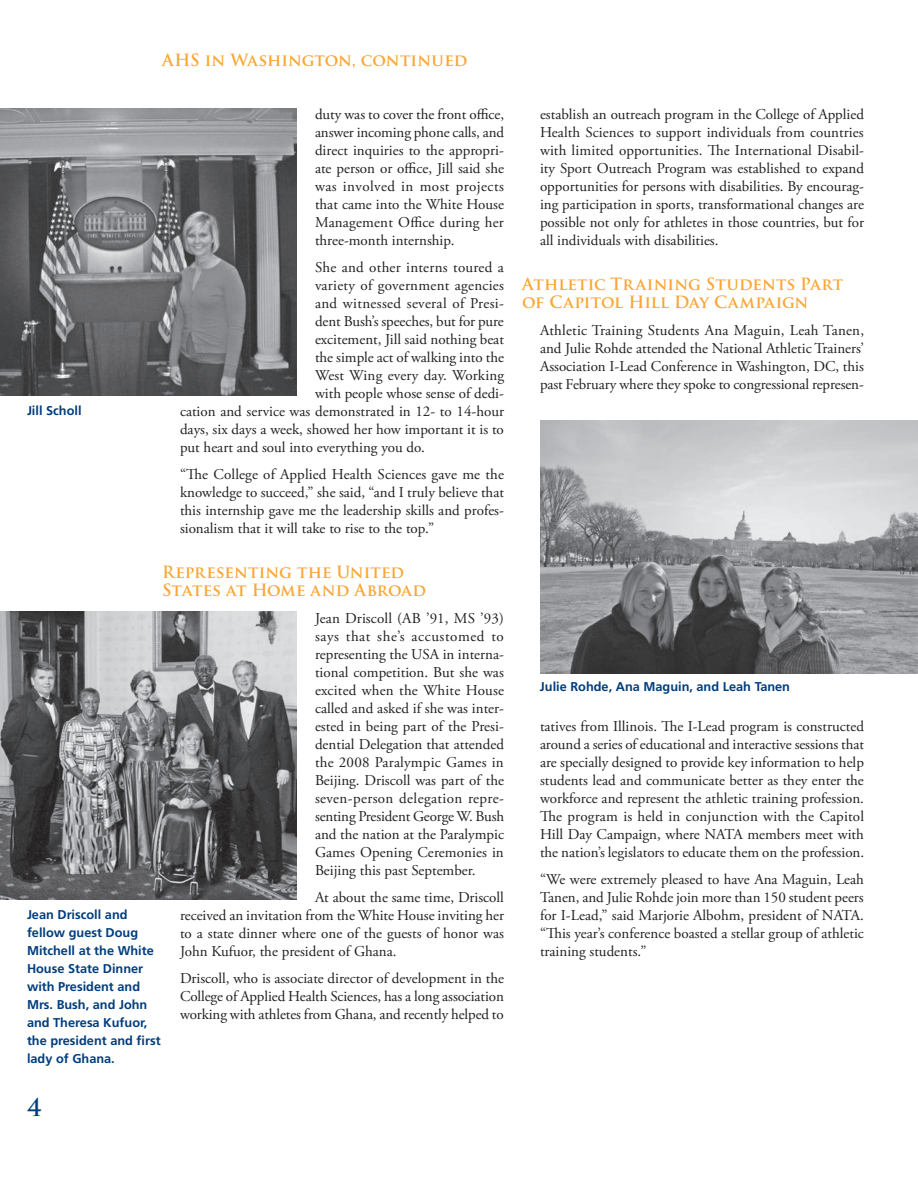
<style>
.page{position:relative;width:918px;height:1188px;background:#fff}
.page>*{position:absolute;margin:0;border:0;box-sizing:border-box;transform-origin:0 0}
.t1{font:700 24px "Trajan Pro";color:#013d7d}
.t2{font:700 16.5px/18px "Trajan Pro";letter-spacing:-.005em;color:#faa634}
.t3{font:15px/18px "Adobe Garamond Pro";letter-spacing:-.01em;color:#231f20;text-align:justify}
.t4{font:700 12.75px/18px "Frutiger";color:#013d7d}
</style>
<div class="page">
<img style="left:0;top:108px;width:297px;height:288px">
<img style="left:0;top:612px;width:297px;height:288px">
<img style="left:540px;top:420px;width:378px;height:253px">
<p class="t2" style="left:162px;top:52px;width:307px">AHS in Washington, continued</p>
<p class="t3" style="left:315px;top:106px;width:191px">duty was to cover the front office, answer incoming phone calls, and direct inquiries to the appropri&shy;ate person or office, Jill said she was involved in most projects that came into the White House Management Office during her three-month internship.</p>
<p class="t3" style="left:315px;top:259px;width:190px">She and other interns toured a</p>
<p class="t3" style="left:315px;top:277px;width:191px">variety of government agencies</p>
<p class="t3" style="left:315px;top:295px;width:190px">and witnessed several of Presi-</p>
<p class="t3" style="left:315px;top:313px;width:190px">dent Bush’s speeches, but for pure</p>
<p class="t3" style="left:315px;top:331px;width:190px">excitement, Jill said nothing beat</p>
<p class="t3" style="left:315px;top:349px;width:191px">the simple act of walking into the</p>
<p class="t3" style="left:315px;top:367px;width:191px">West Wing every day. Working</p>
<p class="t3" style="left:315px;top:385px;width:190px">with people whose sense of dedi-</p>
<p class="t3" style="left:180px;top:403px;width:326px">cation and service was demonstrated in 12- to 14-hour</p>
<p class="t3" style="left:180px;top:421px;width:325px">days, six days a week, showed her how important it is to</p>
<p class="t3" style="left:180px;top:439px;width:247px">put heart and soul into everything you do.</p>
<p class="t3" style="left:180px;top:466px;width:326px">“The College of Applied Health Sciences gave me the knowledge to succeed,” she said, “and I truly believe that this internship gave me the leadership skills and profes&shy;sionalism that it will take to rise to the top.”</p>
<p class="t2" style="left:162px;top:563px;width:266px">Representing the United<br>States at Home and Abroad</p>
<p class="t3" style="left:315px;top:610px;width:191px">Jean Driscoll (AB ’91, MS ’93) says that she’s accustomed to representing the USA in interna&shy;tional competition. But she was excited when the White House called and asked if she was inter&shy;ested in being part of the Presi&shy;dential Delegation that attended the 2008 Paralympic Games in Beijing. Driscoll was part of the seven-person delegation repre&shy;senting President George W. Bush and the nation at the Paralympic Games Opening Ceremonies in Beijing this past September.</p>
<p class="t3" style="left:180px;top:889px;width:326px;text-indent:135px">At about the same time, Driscoll received an invitation from the White House inviting her to a state dinner where one of the guests of honor was John Kufuor, the president of Ghana.</p>
<p class="t3" style="left:180px;top:970px;width:326px">Driscoll, who is associate director of development in the College of Applied Health Sciences, has a long association working with athletes from Ghana, and recently helped to</p>
<p class="t4" style="left:27px;top:401px;width:56px">Jill Scholl</p>
<p class="t4" style="left:27px;top:905px;width:135px">Jean Driscoll and fellow guest Doug<br>Mitchell at the White<br>House State Dinner with President and<br>Mrs. Bush, and John and Theresa Kufuor, the president and first lady of Ghana.</p>
<h1 class="t1" style="left:27px;top:1092px;width:16px">4</h1>
<p class="t3" style="left:540px;top:106px;width:326px">establish an outreach program in the College of Applied Health Sciences to support individuals from countries with limited opportunities. The International Disabil&shy;ity Sport Outreach Program was established to expand opportunities for persons with disabilities. By encourag&shy;ing participation in sports, transformational changes are possible not only for athletes in those countries, but for all individuals with disabilities.</p>
<p class="t2" style="left:522px;top:275px;width:323px">Athletic Training Students Part of Capitol Hill Day Campaign</p>
<p class="t3" style="left:540px;top:322px;width:326px">Athletic Training Students Ana Maguin, Leah Tanen, and Julie Rohde attended the National Athletic Trainers’ Association I-Lead Conference in Washington, DC, this past February where they spoke to congressional represen-</p>
<p class="t4" style="left:540px;top:677px;width:252px">Julie Rohde, Ana Maguin, and Leah Tanen</p>
<p class="t3" style="left:540px;top:718px;width:326px">tatives from Illinois. The I-Lead program is constructed around a series of educational and interactive sessions that are specially designed to provide key information to help students lead and communicate better as they enter the workforce and represent the athletic training profession.<br>The program is held in conjunction with the Capitol Hill Day Campaign, where NATA members meet with the nation’s legislators to educate them on the profession.</p>
<p class="t3" style="left:540px;top:871px;width:326px">“We were extremely pleased to have Ana Maguin, Leah Tanen, and Julie Rohde join more than 150 student peers for I-Lead,” said Marjorie Albohm, president of NATA. “This year’s conference boasted a stellar group of athletic training students.”</p>
</div>
